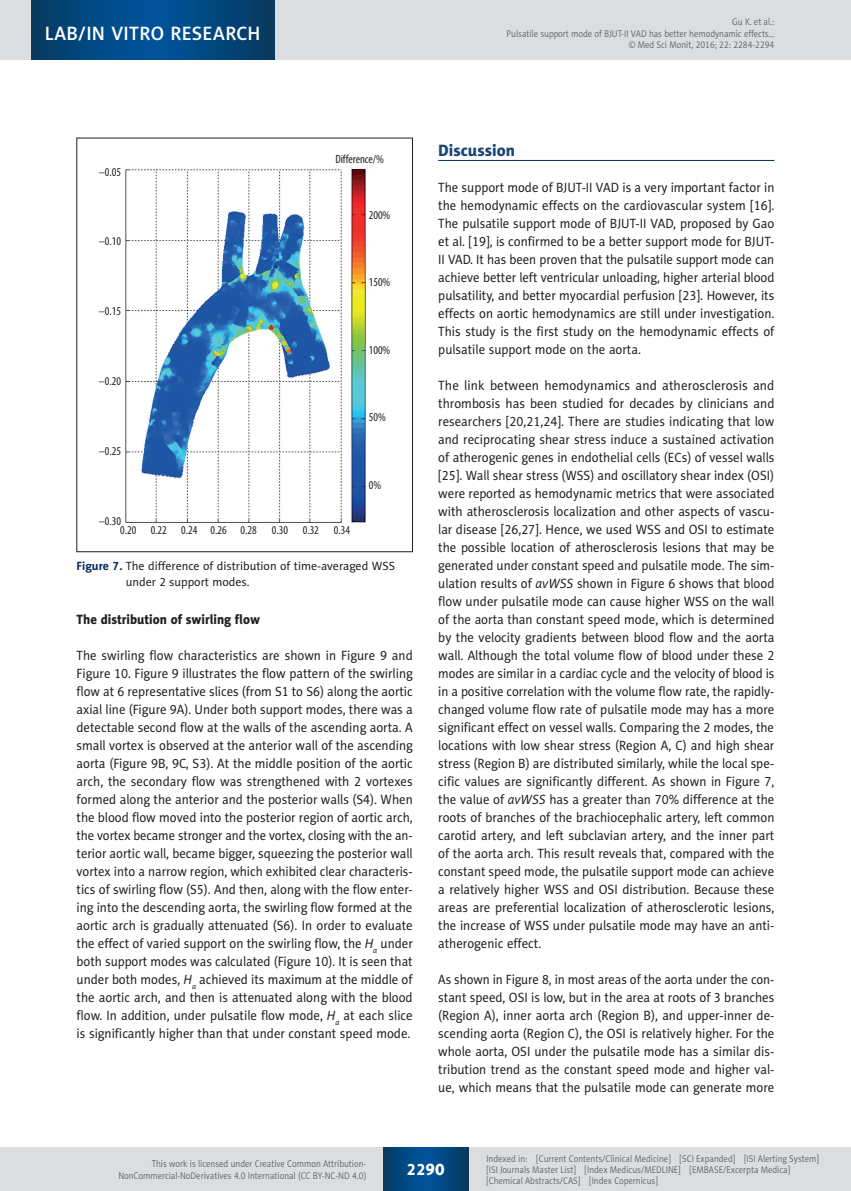
<style>
.page{position:relative;width:851px;height:1191px;background:#fff}
.page>*{position:absolute;margin:0;border:0;box-sizing:border-box;transform-origin:0 0}
.t1{font:19.5px "Naomi Sans EFN Medium";letter-spacing:.015em;color:#fff}
.MSM_Headline_1{font:16.5px "Naomi Sans EFN Heavy";color:#1a4574}
.t2{font:16.5px "Naomi Sans EFN Heavy";color:#fff}
.MSM_Body{font:13.5px/18px "Naomi Sans EFN";color:#231f20;text-align:justify;scale:.95 1}
.MSM_Body-2{font:13.5px/18px "Naomi Sans EFN";color:#231f20;text-align:justify}
.MSM_Body-3{font:13.5px/18px "Naomi Sans EFN";color:#231f20;text-align:justify;scale:.94 1}
.MSM_Headline_2{font:13.5px "Naomi Sans EFN Heavy";color:#231f20;scale:.95 1}
.t3{font:condensed 12px "Myriad Pro";color:#231f20}
.MSM_Rycina_tytul{font:12px/15.8px "Naomi Sans EFN";color:#231f20}
.t4{font:9.75px/11.2px "Naomi Sans EFN Light";color:#57585a;text-align:right;scale:.9 1}
.s1{font-weight:700;color:#00295c}
.s2{font-style:italic}
</style>
<div class="page">
<img style="left:125px;top:168px;width:241px;height:357px">
<hr style="left:438px;top:160px;width:336px;height:1px;background:#00295c">
<div style="left:0;top:1148px;width:850px;height:43px;background:#dcdddf"></div>
<svg style="left:383px;top:1147px;width:85px;height:43px;background:#02477e"></svg>
<div style="left:0;top:0;width:850px;height:60px;background:#dcdddf"></div>
<hr style="left:850px;top:0;width:1px;height:60px;background:#dcdddf">
<svg style="left:32px;top:0;width:242px;height:60px;background:#02477f"></svg>
<h1 class="t1" style="left:45px;top:22px;width:217px">LAB/IN VITRO RESEARCH</h1>
<p class="t4" style="left:506px;top:16px;width:299px">Gu K. et al.:<br>Pulsatile support mode of BJUT-II VAD has better hemodynamic effects… © Med Sci Monit, 2016; 22: 2284-2294</p>
<p class="t3" style="left:99px;top:165px;width:24px">–0.05</p>
<p class="t3" style="left:99px;top:235px;width:24px">–0.10</p>
<p class="t3" style="left:99px;top:305px;width:24px">–0.15</p>
<p class="t3" style="left:99px;top:374px;width:24px">–0.20</p>
<p class="t3" style="left:99px;top:444px;width:24px">–0.25</p>
<p class="t3" style="left:335px;top:152px;width:50px">Difference/%</p>
<p class="t3" style="left:369px;top:208px;width:23px">200%</p>
<p class="t3" style="left:369px;top:276px;width:23px">150%</p>
<p class="t3" style="left:369px;top:343px;width:23px">100%</p>
<p class="t3" style="left:369px;top:411px;width:18px">50%</p>
<p class="t3" style="left:369px;top:478px;width:14px">0%</p>
<p class="t3" style="left:99px;top:514px;width:24px">–0.30</p>
<p class="t3" style="left:120px;top:523px;width:138px">0.20 0.22 0.24 0.26 0.28</p>
<p class="t3" style="left:272px;top:523px;width:48px">0.30 0.32</p>
<p class="t3" style="left:334px;top:523px;width:18px">0.34</p>
<p class="MSM_Rycina_tytul" style="left:126px;top:558px;width:271px;text-indent:-49px"><span class="s1">Figure 7.</span> The difference of distribution of time-averaged WSS under 2 support modes.</p>
<p class="MSM_Headline_2" style="left:77px;top:611px;width:194px">The distribution of swirling flow</p>
<p class="MSM_Body" style="left:77px;top:646px;width:355px">The swirling flow characteristics are shown in Figure 9 and Figure 10. Figure 9 illustrates the flow pattern of the swirling flow at 6 representative slices (from S1 to S6) along the aortic axial line (Figure 9A). Under both support modes, there was a detectable second flow at the walls of the ascending aorta. A small vortex is observed at the anterior wall of the ascending aorta (Figure 9B, 9C, S3). At the middle position of the aortic arch, the secondary flow was strengthened with 2 vortexes formed along the anterior and the posterior walls (S4). When the blood flow moved into the posterior region of aortic arch, the vortex became stronger and the vortex, closing with the an&shy;terior aortic wall, became bigger, squeezing the posterior wall vortex into a narrow region, which exhibited clear characteris&shy;tics of swirling flow (S5). And then, along with the flow enter&shy;ing into the descending aorta, the swirling flow formed at the aortic arch is gradually attenuated (S6). In order to evaluate the effect of varied support on the swirling flow, the <span class="s2">H</span><sub>a</sub> under both support modes was calculated (Figure 10). It is seen that under both modes, <span class="s2">H</span><sub>a</sub> achieved its maximum at the middle of the aortic arch, and then is attenuated along with the blood flow. In addition, under pulsatile flow mode, <span class="s2">H</span><sub>a</sub> at each slice is significantly higher than that under constant speed mode.</p>
<p class="MSM_Headline_1" style="left:438px;top:140px;width:78px">Discussion</p>
<p class="MSM_Body" style="left:438px;top:178px;width:355px">The support mode of BJUT-II VAD is a very important factor in the hemodynamic effects on the cardiovascular system [16].<br>The pulsatile support mode of BJUT-II VAD, proposed by Gao et al. [19], is confirmed to be a better support mode for BJUT-II VAD. It has been proven that the pulsatile support mode can achieve better left ventricular unloading, higher arterial blood pulsatility, and better myocardial perfusion [23]. However, its effects on aortic hemodynamics are still under investigation.<br>This study is the first study on the hemodynamic effects of pulsatile support mode on the aorta.</p>
<p class="MSM_Body-2" style="left:438px;top:376px;width:337px">The link between hemodynamics and atherosclerosis and thrombosis has been studied for decades by clinicians and researchers [20,21,24]. There are studies indicating that low and reciprocating shear stress induce a sustained activation of atherogenic genes in endothelial cells (ECs) of vessel walls [25]. Wall shear stress (WSS) and oscillatory shear index (OSI) were reported as hemodynamic metrics that were associated with atherosclerosis localization and other aspects of vascu&shy;lar disease [26,27]. Hence, we used WSS and OSI to estimate the possible location of atherosclerosis lesions that may be generated under constant speed and pulsatile mode. The sim&shy;ulation results of <span class="s2">avWSS</span> shown in Figure 6 shows that blood flow under pulsatile mode can cause higher WSS on the wall of the aorta than constant speed mode, which is determined by the velocity gradients between blood flow and the aorta wall. Although the total volume flow of blood under these 2 modes are similar in a cardiac cycle and the velocity of blood is in a positive correlation with the volume flow rate, the rapidly&shy;changed volume flow rate of pulsatile mode may has a more significant effect on vessel walls. Comparing the 2 modes, the locations with low shear stress (Region A, C) and high shear stress (Region B) are distributed similarly, while the local spe&shy;cific values are significantly different. As shown in Figure 7, the value of <span class="s2">avWSS</span> has a greater than 70% difference at the roots of branches of the brachiocephalic artery, left common carotid artery, and left subclavian artery, and the inner part of the aorta arch. This result reveals that, compared with the constant speed mode, the pulsatile support mode can achieve a relatively higher WSS and OSI distribution. Because these areas are preferential localization of atherosclerotic lesions, the increase of WSS under pulsatile mode may have an anti&shy;atherogenic effect.</p>
<p class="MSM_Body-3" style="left:438px;top:970px;width:359px">As shown in Figure 8, in most areas of the aorta under the con&shy;stant speed, OSI is low, but in the area at roots of 3 branches (Region A), inner aorta arch (Region B), and upper-inner de&shy;scending aorta (Region C), the OSI is relatively higher. For the whole aorta, OSI under the pulsatile mode has a similar dis&shy;tribution trend as the constant speed mode and higher val&shy;ue, which means that the pulsatile mode can generate more</p>
<p class="t4" style="left:118px;top:1158px;width:277px">This work is licensed under Creative Common Attribution-<br>NonCommercial-NoDerivatives 4.0 International (CC BY-NC-ND 4.0)</p>
<p class="t2" style="left:406px;top:1159px;width:40px">2290</p>
<p class="t4" style="left:486px;top:1152px;width:371px;text-align:left">Indexed in: [Current Contents/Clinical Medicine] [SCI Expanded] [ISI Alerting System] [ISI Journals Master List] [Index Medicus/MEDLINE] [EMBASE/Excerpta Medica] [Chemical Abstracts/CAS] [Index Copernicus]</p>
</div>
